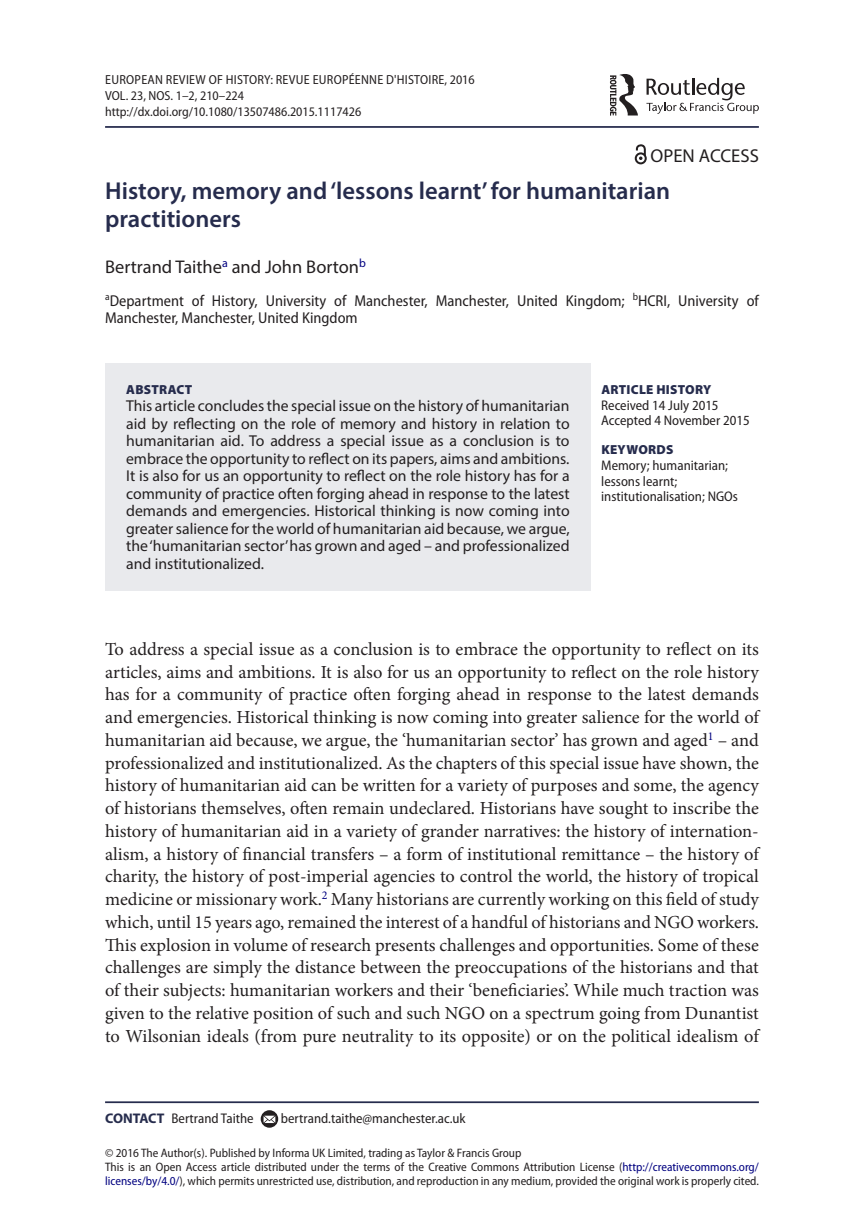
<style>
.page{position:relative;width:864px;height:1231px;background:#fff}
.page>*{position:absolute;margin:0;border:0;box-sizing:border-box;transform-origin:0 0}
.t1{font:600 24.5px/28px "Myriad Pro";color:#262c4d}
.t2{font:18.72px "Myriad Pro";color:#231f20}
.t3{font:18.38px/22.8px "Minion Pro";color:#231f20;text-align:justify}
.t4{font:18.38px "Myriad Pro";color:#231f20}
.t5{font:15.75px/17.5px "Myriad Pro";color:#231f20;text-align:justify}
.t6{font:semi-condensed 15.75px/17.5px "Myriad Pro";color:#231f20}
.t7{font:semi-condensed 14px/15.8px "Myriad Pro";color:#231f20}
.t8{font:semi-condensed 13.12px/15.8px "Myriad Pro";color:#231f20}
.t9{font:900 13.12px "Myriad Pro";letter-spacing:.02em;color:#262c4d}
.t10{font:semi-condensed 12.25px/14px "Myriad Pro";color:#231f20}
.s1{font-weight:700;font-stretch:normal;color:#262c4d}
.s2{color:#000080}
</style>
<div class="page">
<hr style="left:105px;top:126px;width:653px;height:2px;background:#262c4d">
<div style="left:105px;top:363px;width:485px;height:227px;background:#e9eaed"></div>
<hr style="left:105px;top:1101px;width:653px;height:1px;background:#262c4d">
<svg style="left:260px;top:1110px;width:18px;height:17px"></svg>
<svg style="left:263px;top:1115px;width:12px;height:7px"></svg>
<svg style="left:646px;top:78px;width:112px;height:36px"></svg>
<svg style="left:609px;top:74px;width:28px;height:42px"></svg>
<svg style="left:634px;top:144px;width:12px;height:20px"></svg>
<p class="t8" style="left:105px;top:72px;width:371px">EUROPEAN REVIEW OF HISTORY: REVUE EUROPÉENNE D'HISTOIRE, 2016<br>VOL. 23, NOS. 1–2, 210–224 http://dx.doi.org/10.1080/13507486.2015.1117426</p>
<p class="t2" style="left:650px;top:144px;width:110px">OPEN ACCESS</p>
<h1 class="t1" style="left:105px;top:177px;width:566px">History, memory and ‘lessons learnt’ for humanitarian practitioners</h1>
<p class="t4" style="left:105px;top:256px;width:262px">Bertrand Taithe<sup>a</sup> and John Borton<sup>b</sup></p>
<p class="t6" style="left:105px;top:292px;width:655px"><sup>a</sup>Department of History, University of Manchester, Manchester, United Kingdom; <sup>b</sup>HCRI, University of<br>Manchester, Manchester, United Kingdom</p>
<p class="t9" style="left:126px;top:382px;width:68px">ABSTRACT</p>
<p class="t5" style="left:126px;top:397px;width:445px">This article concludes the special issue on the history of humanitarian aid by reflecting on the role of memory and history in relation to humanitarian aid. To address a special issue as a conclusion is to embrace the opportunity to reflect on its papers, aims and ambitions.<br>It is also for us an opportunity to reflect on the role history has for a community of practice often forging ahead in response to the latest demands and emergencies. Historical thinking is now coming into greater salience for the world of humanitarian aid because, we argue, the ‘humanitarian sector’ has grown and aged – and professionalized and institutionalized.</p>
<p class="t9" style="left:601px;top:382px;width:111px">ARTICLE HISTORY</p>
<p class="t7" style="left:601px;top:397px;width:150px">Received 14 July 2015<br>Accepted 4 November 2015</p>
<p class="t9" style="left:601px;top:442px;width:74px">KEYWORDS</p>
<p class="t7" style="left:601px;top:457px;width:138px">Memory; humanitarian; lessons learnt; institutionalisation; NGOs</p>
<p class="t3" style="left:105px;top:637px;width:655px">To address a special issue as a conclusion is to embrace the opportunity to reflect on its articles, aims and ambitions. It is also for us an opportunity to reflect on the role history has for a community of practice often forging ahead in response to the latest demands and emergencies. Historical thinking is now coming into greater salience for the world of humanitarian aid because, we argue, the ‘humanitarian sector’ has grown and aged<sup>1</sup> – and professionalized and institutionalized. As the chapters of this special issue have shown, the history of humanitarian aid can be written for a variety of purposes and some, the agency of historians themselves, often remain undeclared. Historians have sought to inscribe the history of humanitarian aid in a variety of grander narratives: the history of internation&shy;alism, a history of financial transfers – a form of institutional remittance – the history of charity, the history of post-imperial agencies to control the world, the history of tropical medicine or missionary work.<sup>2</sup> Many historians are currently working on this field of study which, until 15 years ago, remained the interest of a handful of historians and NGO workers.<br>This explosion in volume of research presents challenges and opportunities. Some of these challenges are simply the distance between the preoccupations of the historians and that of their subjects: humanitarian workers and their ‘beneficiaries’. While much traction was given to the relative position of such and such NGO on a spectrum going from Dunantist to Wilsonian ideals (from pure neutrality to its opposite) or on the political idealism of</p>
<p class="t7" style="left:105px;top:1110px;width:150px"><span class="s1">CONTACT</span> Bertrand Taithe</p>
<p class="t7" style="left:281px;top:1110px;width:186px">bertrand.taithe@manchester.ac.uk</p>
<p class="t10" style="left:105px;top:1145px;width:655px">© 2016 The Author(s). Published by Informa UK Limited, trading as Taylor &amp; Francis Group<br>This is an Open Access article distributed under the terms of the Creative Commons Attribution License (<span class="s2">http://creativecommons.org/ licenses/by/4.0/</span>), which permits unrestricted use, distribution, and reproduction in any medium, provided the original work is properly cited.</p>
</div>
